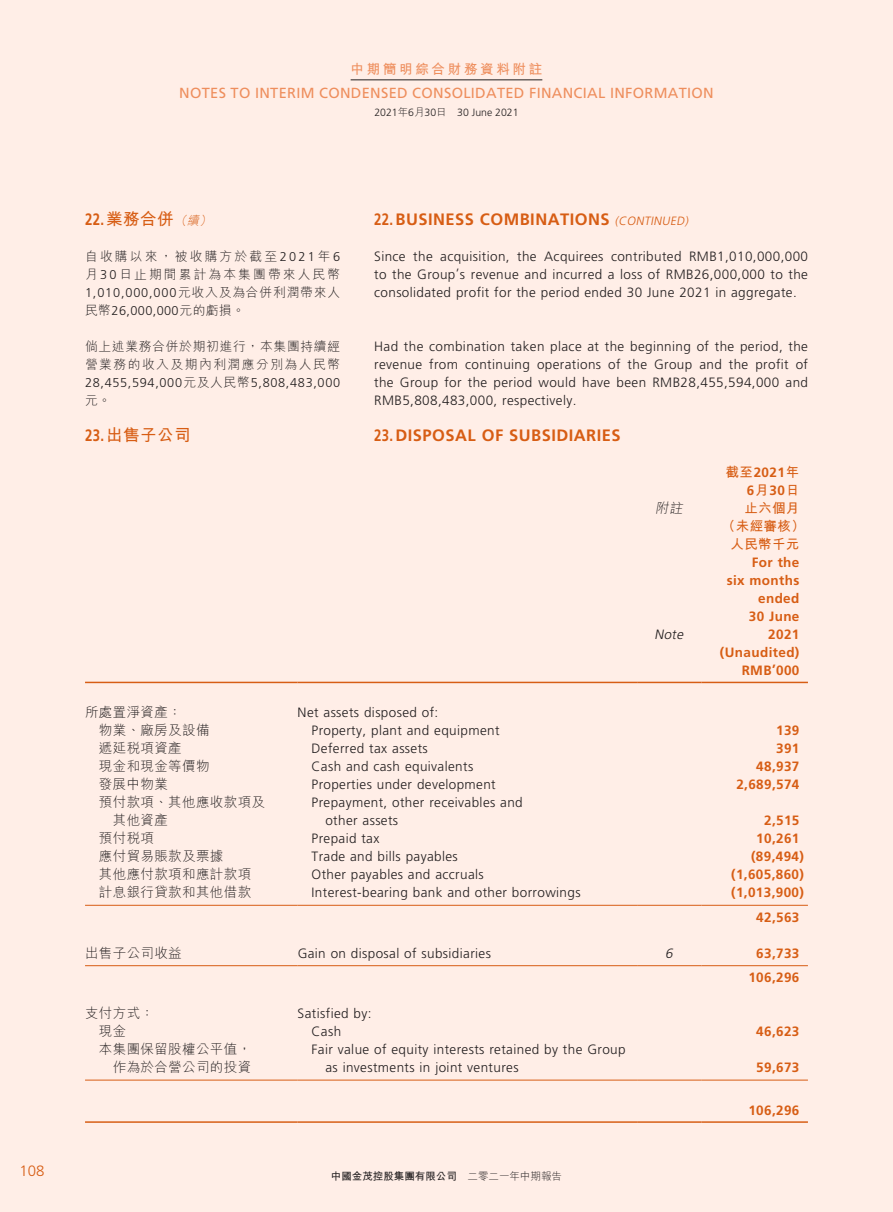
<style>
.page{position:relative;width:893px;height:1212px;background:#ffeee7}
.page>*{position:absolute;margin:0;border:0;box-sizing:border-box;transform-origin:0 0}
.t1{font:700 16.5px "Frutiger LT Std";letter-spacing:.03em;color:#d75d14;scale:.8 1}
.t2{font:700 16.5px "M Hei HK";letter-spacing:.03em;color:#d75d14}
.t3{font:300 15px "Frutiger LT Std";color:#d75d14}
.t4{font:14.7px "Frutiger LT Std";letter-spacing:.02em;color:#ee8e5d}
.t5{font:300 13.5px/18px "Frutiger LT Std";letter-spacing:.03em;color:#231f20;text-align:justify}
.t6{font:700 13.5px/18px "Frutiger LT Std";letter-spacing:.03em;color:#d75d14;text-align:right}
.t7{font:300 13.5px/18px "M Hei HK";letter-spacing:.03em;color:#231f20}
.t8{font:700 13.5px "M Hei HK";letter-spacing:.03em;color:#d75d14}
.t9{font:700 13.5px "M Hei HK";letter-spacing:.2em;color:#ee8e5d}
.t10{font:italic 300 13.5px "Frutiger LT Std";color:#231f20}
.t11{font:italic 300 13.5px "M Hei HK";color:#231f20}
.t12{font:300 12.75px/18px "Frutiger LT Std";letter-spacing:.05em;color:#231f20}
.t13{font:300 12.75px/18px "M Hei HK";letter-spacing:.12em;color:#231f20}
.t14{font:300 12.75px/18px "M Hei HK";letter-spacing:.165em;color:#231f20}
.t15{font:700 10.5px "M Hei HK";color:#231f20}
.t16{font:300 10.5px "Frutiger LT Std";color:#231f20}
.s1{font-family:"M Hei HK"}
.s2{font-family:"Frutiger LT Std"}
.s3{font-weight:300;font-style:italic;font-size:12px}
.s4{font-weight:300}
</style>
<div class="page">
<hr style="left:351px;top:80px;width:191px;height:1px;background:#231f20">
<hr style="left:85px;top:682px;width:213px;height:1px;background:#d75d14">
<hr style="left:298px;top:682px;width:340px;height:1px;background:#d75d14">
<hr style="left:638px;top:682px;width:64px;height:1px;background:#d75d14">
<hr style="left:702px;top:682px;width:106px;height:1px;background:#d75d14">
<hr style="left:85px;top:905px;width:213px;height:1px;background:#d75d14">
<hr style="left:298px;top:905px;width:340px;height:1px;background:#d75d14">
<hr style="left:638px;top:905px;width:64px;height:1px;background:#d75d14">
<hr style="left:702px;top:905px;width:106px;height:1px;background:#d75d14">
<hr style="left:85px;top:965px;width:213px;height:1px;background:#d75d14">
<hr style="left:298px;top:965px;width:340px;height:1px;background:#d75d14">
<hr style="left:638px;top:965px;width:64px;height:1px;background:#d75d14">
<hr style="left:702px;top:965px;width:106px;height:1px;background:#d75d14">
<hr style="left:85px;top:1080px;width:213px;height:1px;background:#d75d14">
<hr style="left:298px;top:1080px;width:340px;height:1px;background:#d75d14">
<hr style="left:638px;top:1080px;width:64px;height:1px;background:#d75d14">
<hr style="left:702px;top:1080px;width:106px;height:1px;background:#d75d14">
<hr style="left:85px;top:1121px;width:213px;height:2px;background:#d75d14">
<hr style="left:298px;top:1121px;width:340px;height:2px;background:#d75d14">
<hr style="left:638px;top:1121px;width:64px;height:2px;background:#d75d14">
<hr style="left:702px;top:1121px;width:106px;height:2px;background:#d75d14">
<p class="t9" style="left:351px;top:59px;width:193px">中期簡明綜合財務資料附註</p>
<p class="t4" style="left:179px;top:84px;width:536px">NOTES TO INTERIM CONDENSED CONSOLIDATED FINANCIAL INFORMATION</p>
<p class="t16" style="left:374px;top:106px;width:146px">2021<span class="s1">年</span>6<span class="s1">月</span>30<span class="s1">日　</span>30 June 2021</p>
<p class="t2" style="left:85px;top:207px;width:130px"><span class="s2">22.</span>業務合併<span class="s3">（續）</span></p>
<p class="t14" style="left:85px;top:247px;width:257px">自收購以來，被收購方於截至<span class="s2">2021</span>年<span class="s2">6</span>月<span class="s2">30</span>日止期間累計為本集團帶來人民幣</p>
<p class="t12" style="left:85px;top:284px;width:257px">1,010,000,000<span class="s1">元收入及為合併利潤帶來人民幣</span>26,000,000<span class="s1">元的虧損。</span></p>
<p class="t13" style="left:85px;top:337px;width:257px">倘上述業務合併於期初進行，本集團持續經營業務的收入及期內利潤應分別為人民幣</p>
<p class="t12" style="left:85px;top:374px;width:257px">28,455,594,000<span class="s1">元及人民幣</span>5,808,483,000</p>
<p class="t13" style="left:85px;top:391px;width:27px">元。</p>
<p class="t2" style="left:85px;top:423px;width:107px"><span class="s2">23.</span> 出售子公司</p>
<p class="t1" style="left:374px;top:210px;width:397px">22. BUSINESS COMBINATIONS <span class="s3">(CONTINUED)</span></p>
<p class="t5" style="left:374px;top:248px;width:435px">Since the acquisition, the Acquirees contributed RMB1,010,000,000 to the Group’s revenue and incurred a loss of RMB26,000,000 to the consolidated profit for the period ended 30 June 2021 in aggregate.</p>
<p class="t5" style="left:374px;top:338px;width:435px">Had the combination taken place at the beginning of the period, the revenue from continuing operations of the Group and the profit of the Group for the period would have been RMB28,455,594,000 and RMB5,808,483,000, respectively.</p>
<p class="t1" style="left:374px;top:426px;width:310px">23. DISPOSAL OF SUBSIDIARIES</p>
<p class="t11" style="left:655px;top:501px;width:31px">附註</p>
<p class="t10" style="left:654px;top:627px;width:33px">Note</p>
<p class="t6" style="left:726px;top:463px;width:75px"><span class="s1">截至</span>2021<span class="s1">年<br></span>6<span class="s1">月</span>30<span class="s1">日</span></p>
<p class="t8" style="left:744px;top:498px;width:57px">止六個月</p>
<p class="t8" style="left:722px;top:516px;width:84px">（未經審核）</p>
<p class="t8" style="left:730px;top:534px;width:71px">人民幣千元</p>
<p class="t6" style="left:720px;top:553px;width:81px">For the<br>six months ended<br>30 June<br>2021 (Unaudited)<br>RMB’000</p>
<p class="t7" style="left:85px;top:703px;width:98px">所處置淨資產：</p>
<p class="t5" style="left:298px;top:704px;width:142px">Net assets disposed of:</p>
<p class="t7" style="left:99px;top:721px;width:112px">物業、廠房及設備</p>
<p class="t5" style="left:312px;top:722px;width:190px">Property, plant and equipment</p>
<p class="t6" style="left:776px;top:722px;width:25px">139</p>
<p class="t7" style="left:99px;top:739px;width:84px">遞延稅項資產</p>
<p class="t5" style="left:312px;top:740px;width:118px">Deferred tax assets</p>
<p class="t6" style="left:776px;top:740px;width:25px">391</p>
<p class="t7" style="left:99px;top:757px;width:112px">現金和現金等價物</p>
<p class="t5" style="left:312px;top:758px;width:163px">Cash and cash equivalents</p>
<p class="t6" style="left:756px;top:758px;width:45px">48,937</p>
<p class="t7" style="left:99px;top:775px;width:71px">發展中物業</p>
<p class="t5" style="left:312px;top:776px;width:186px">Properties under development</p>
<p class="t6" style="left:736px;top:776px;width:65px">2,689,574</p>
<p class="t7" style="left:113px;top:793px;width:154px;text-indent:-14px">預付款項、其他應收款項及其他資產</p>
<p class="t5" style="left:325px;top:794px;width:199px;text-indent:-14px">Prepayment, other receivables and other assets</p>
<p class="t6" style="left:764px;top:812px;width:37px">2,515</p>
<p class="t7" style="left:99px;top:829px;width:57px">預付稅項</p>
<p class="t5" style="left:312px;top:830px;width:69px">Prepaid tax</p>
<p class="t6" style="left:756px;top:830px;width:45px">10,261</p>
<p class="t7" style="left:99px;top:847px;width:126px">應付貿易賬款及票據</p>
<p class="t5" style="left:312px;top:848px;width:148px">Trade and bills payables</p>
<p class="t6" style="left:751px;top:848px;width:54px">(89,494)</p>
<p class="t7" style="left:99px;top:865px;width:154px">其他應付款項和應計款項</p>
<p class="t5" style="left:312px;top:866px;width:174px">Other payables and accruals</p>
<p class="t6" style="left:731px;top:866px;width:74px">(1,605,860)</p>
<p class="t7" style="left:99px;top:883px;width:154px">計息銀行貸款和其他借款</p>
<p class="t5" style="left:312px;top:884px;width:271px">Interest-bearing bank and other borrowings</p>
<p class="t6" style="left:756px;top:880px;width:49px;line-height:24.5px;text-align:left;text-indent:-25px">(1,013,900)<br>42,563</p>
<p class="t7" style="left:85px;top:944px;width:98px">出售子公司收益</p>
<p class="t5" style="left:298px;top:944px;width:195px">Gain on disposal of subsidiaries</p>
<p class="t10" style="left:665px;top:945px;width:12px">6</p>
<p class="t6" style="left:748px;top:941px;width:53px;line-height:24.5px;text-align:center">63,733<br>106,296</p>
<p class="t7" style="left:85px;top:1004px;width:71px">支付方式：</p>
<p class="t5" style="left:298px;top:1005px;width:75px">Satisfied by:</p>
<p class="t7" style="left:99px;top:1022px;width:29px">現金</p>
<p class="t5" style="left:312px;top:1023px;width:31px">Cash</p>
<p class="t6" style="left:756px;top:1023px;width:45px">46,623</p>
<p class="t7" style="left:99px;top:1040px;width:154px;text-align:right">本集團保留股權公平值，作為於合營公司的投資</p>
<p class="t5" style="left:325px;top:1041px;width:302px;text-indent:-14px">Fair value of equity interests retained by the Group as investments in joint ventures</p>
<p class="t6" style="left:756px;top:1059px;width:45px">59,673</p>
<p class="t6" style="left:748px;top:1101px;width:53px">106,296</p>
<p class="t3" style="left:19px;top:1162px;width:27px">108</p>
<p class="t15" style="left:331px;top:1168px;width:233px">中國金茂控股集團有限公司　<span class="s4">二零二一年中期報告</span></p>
</div>
